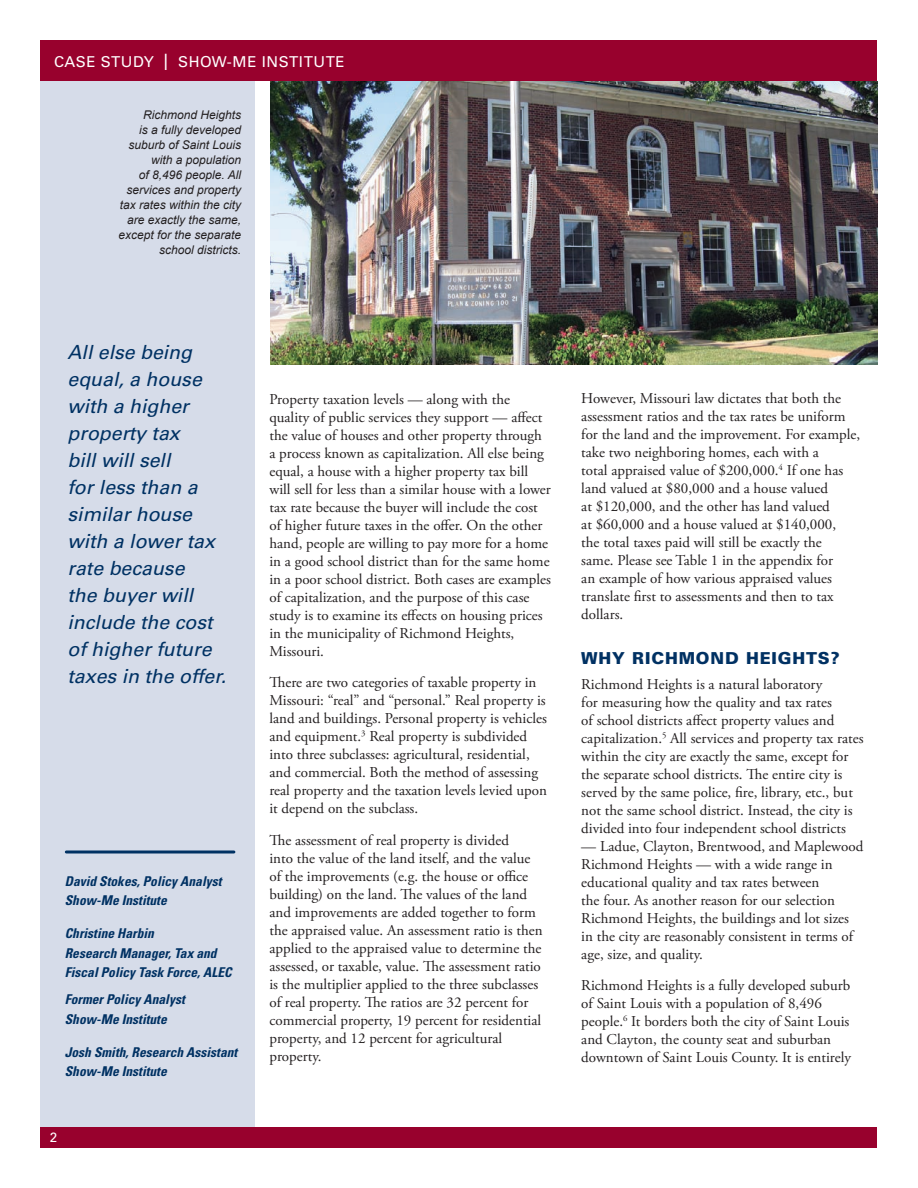
<style>
.page{position:relative;width:918px;height:1188px;background:#fff}
.page>*{position:absolute;margin:0;border:0;box-sizing:border-box;transform-origin:0 0}
.t1{font:italic 19.5px/27px "Univers";color:#003163}
.t2{font:900 16.5px "Univers";letter-spacing:.05em;color:#003163}
.t3{font:15px/18px "Adobe Garamond Pro";color:#231f20}
.t4{font:15px "Univers";letter-spacing:.04em;color:#fff}
.t5{font:italic 700 condensed 13.5px/19.5px "Univers";color:#003163}
.t6{font:13.5px "Univers";color:#fff}
.t7{font:italic 12px/15px "Arial";color:#231f20;text-align:right}
.s1{font-size:22.5px}
</style>
<div class="page">
<div style="left:40px;top:81px;width:215px;height:1046px;background:#d6dce9"></div>
<div style="left:40px;top:40px;width:838px;height:41px;background:#98012d"></div>
<div style="left:40px;top:1127px;width:838px;height:21px;background:#98012d"></div>
<img style="left:270px;top:81px;width:608px;height:283px">
<svg style="left:66px;top:850px;width:168px;height:4px"></svg>
<p class="t4" style="left:54px;top:53px;width:292px">CASE STUDY <span class="s1">I</span> SHOW-ME INSTITUTE</p>
<p class="t7" style="left:118px;top:108px;width:124px">Richmond Heights<br>is a fully developed suburb of Saint Louis with a population<br>of 8,496 people. All services and property tax rates within the city are exactly the same, except for the separate school districts.</p>
<h1 class="t1" style="left:68px;top:339px;width:160px">All else being equal, a house with a higher property tax<br>bill will sell<br>for less than a similar house with a lower tax rate because<br>the buyer will include the cost of higher future taxes in the offer.</h1>
<p class="t5" style="left:65px;top:871px;width:158px">David Stokes, Policy Analyst<br>Show-Me Institute</p>
<p class="t5" style="left:65px;top:924px;width:168px">Christine Harbin<br>Research Manager, Tax and<br>Fiscal Policy Task Force, ALEC</p>
<p class="t5" style="left:65px;top:989px;width:121px">Former Policy Analyst<br>Show-Me Institute</p>
<p class="t5" style="left:65px;top:1042px;width:174px">Josh Smith, Research Assistant<br>Show-Me Institute</p>
<p class="t6" style="left:50px;top:1130px;width:9px">2</p>
<p class="t3" style="left:269px;top:391px;width:283px">Property taxation levels — along with the quality of public services they support — affect the value of houses and other property through a process known as capitalization. All else being equal, a house with a higher property tax bill will sell for less than a similar house with a lower tax rate because the buyer will include the cost of higher future taxes in the offer. On the other hand, people are willing to pay more for a home in a good school district than for the same home in a poor school district. Both cases are examples of capitalization, and the purpose of this case study is to examine its effects on housing prices in the municipality of Richmond Heights, Missouri.</p>
<p class="t3" style="left:269px;top:674px;width:279px">There are two categories of taxable property in Missouri: “real” and “personal.” Real property is land and buildings. Personal property is vehicles and equipment.<sup>3</sup> Real property is subdivided into three subclasses: agricultural, residential, and commercial. Both the method of assessing real property and the taxation levels levied upon it depend on the subclass.</p>
<p class="t3" style="left:269px;top:832px;width:275px">The assessment of real property is divided<br>into the value of the land itself, and the value of the improvements (e.g. the house or office building) on the land. The values of the land and improvements are added together to form the appraised value. An assessment ratio is then applied to the appraised value to determine the assessed, or taxable, value. The assessment ratio is the multiplier applied to the three subclasses of real property. The ratios are 32 percent for commercial property, 19 percent for residential property, and 12 percent for agricultural property.</p>
<p class="t3" style="left:581px;top:390px;width:280px">However, Missouri law dictates that both the assessment ratios and the tax rates be uniform for the land and the improvement. For example, take two neighboring homes, each with a<br>total appraised value of $200,000.<sup>4</sup> If one has land valued at $80,000 and a house valued<br>at $120,000, and the other has land valued<br>at $60,000 and a house valued at $140,000,<br>the total taxes paid will still be exactly the<br>same. Please see Table 1 in the appendix for<br>an example of how various appraised values translate first to assessments and then to tax dollars.</p>
<p class="t2" style="left:581px;top:648px;width:260px">WHY RICHMOND HEIGHTS?</p>
<p class="t3" style="left:581px;top:676px;width:284px">Richmond Heights is a natural laboratory<br>for measuring how the quality and tax rates<br>of school districts affect property values and capitalization.<sup>5</sup> All services and property tax rates within the city are exactly the same, except for the separate school districts. The entire city is served by the same police, fire, library, etc., but not the same school district. Instead, the city is divided into four independent school districts</p>
<p class="t3" style="left:581px;top:838px;width:284px">— Ladue, Clayton, Brentwood, and Maplewood Richmond Heights — with a wide range in educational quality and tax rates between<br>the four. As another reason for our selection Richmond Heights, the buildings and lot sizes in the city are reasonably consistent in terms of age, size, and quality.</p>
<p class="t3" style="left:581px;top:977px;width:271px">Richmond Heights is a fully developed suburb of Saint Louis with a population of 8,496 people.<sup>6</sup> It borders both the city of Saint Louis and Clayton, the county seat and suburban downtown of Saint Louis County. It is entirely</p>
</div>
